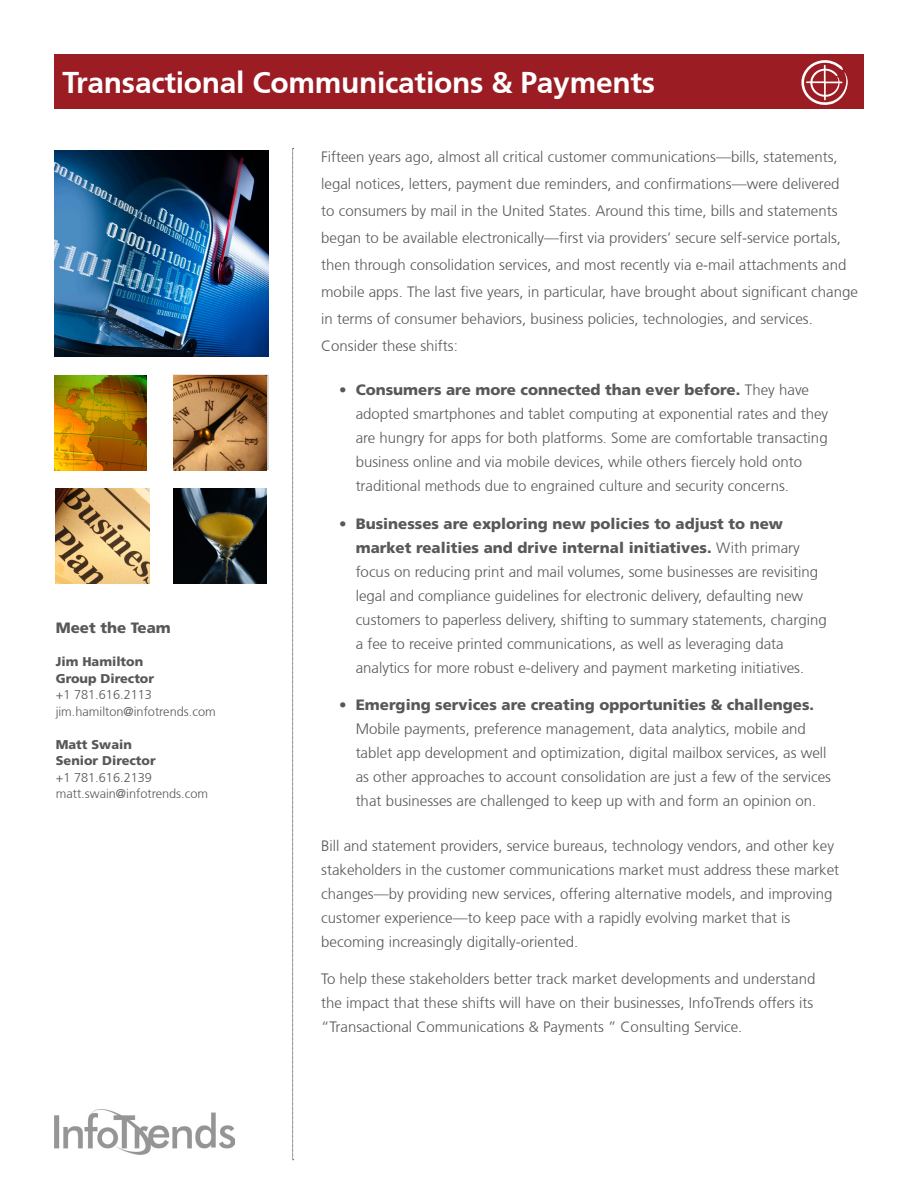
<style>
.page{position:relative;width:918px;height:1188px;background:#fff}
.page>*{position:absolute;margin:0;border:0;box-sizing:border-box;transform-origin:0 0}
.t1{font:700 30px "Articulate";letter-spacing:-.01em;color:#fff}
.t2{font:300 15px/24px "Articulate";color:#57585a}
.t3{font:800 15px "Articulate";color:#57585a}
.t4{font:300 12.75px "Articulate";color:#57585a}
.t5{font:800 12.75px/16.5px "Articulate";color:#57585a}
.s1{font-weight:800}
</style>
<div class="page">
<img style="left:54px;top:151px;width:215px;height:206px">
<svg style="left:292px;top:148px;width:2px;height:1012px"></svg>
<div style="left:54px;top:54px;width:810px;height:55px;background:#9c1c23"></div>
<svg style="left:801px;top:60px;width:47px;height:45px"></svg>
<img style="left:806px;top:64px;width:38px;height:37px">
<div style="left:173px;top:375px;width:96px;height:95px;border:1px solid #bcbdc0"></div>
<img style="left:173px;top:375px;width:93px;height:95px">
<img style="left:55px;top:488px;width:95px;height:95px">
<img style="left:173px;top:488px;width:93px;height:95px">
<img style="left:54px;top:375px;width:93px;height:96px">
<img style="left:54px;top:1109px;width:181px;height:46px">
<p class="t1" style="left:63px;top:65px;width:594px">Transactional Communications &amp; Payments</p>
<p class="t3" style="left:56px;top:619px;width:117px">Meet the Team</p>
<p class="t5" style="left:56px;top:653px;width:100px">Jim Hamilton<br>Group Director</p>
<p class="t4" style="left:56px;top:688px;width:98px">+1 781.616.2113</p>
<p class="t4" style="left:56px;top:704px;width:161px">jim.hamilton@infotrends.com</p>
<p class="t5" style="left:56px;top:736px;width:102px">Matt Swain<br>Senior Director</p>
<p class="t4" style="left:56px;top:770px;width:98px">+1 781.616.2139</p>
<p class="t4" style="left:56px;top:787px;width:154px">matt.swain@infotrends.com</p>
<p class="t2" style="left:321px;top:143px;width:538px;line-height:27px">Fifteen years ago, almost all critical customer communications—bills, statements, legal notices, letters, payment due reminders, and confirmations—were delivered<br>to consumers by mail in the United States. Around this time, bills and statements began to be available electronically—first via providers’ secure self-service portals, then through consolidation services, and most recently via e-mail attachments and mobile apps. The last five years, in particular, have brought about significant change in terms of consumer behaviors, business policies, technologies, and services.<br>Consider these shifts:</p>
<p class="t2" style="left:356px;top:378px;width:474px;text-indent:-16px">• <span class="s1">Consumers are more connected than ever before.</span> They have adopted smartphones and tablet computing at exponential rates and they are hungry for apps for both platforms. Some are comfortable transacting business online and via mobile devices, while others fiercely hold onto traditional methods due to engrained culture and security concerns.</p>
<p class="t2" style="left:356px;top:512px;width:473px;text-indent:-16px">• <span class="s1">Businesses are exploring new policies to adjust to new market realities and drive internal initiatives.</span> With primary focus on reducing print and mail volumes, some businesses are revisiting legal and compliance guidelines for electronic delivery, defaulting new customers to paperless delivery, shifting to summary statements, charging a fee to receive printed communications, as well as leveraging data analytics for more robust e-delivery and payment marketing initiatives.</p>
<p class="t2" style="left:356px;top:693px;width:477px;text-indent:-16px">• <span class="s1">Emerging services are creating opportunities &amp; challenges.<br></span>Mobile payments, preference management, data analytics, mobile and tablet app development and optimization, digital mailbox services, as well as other approaches to account consolidation are just a few of the services that businesses are challenged to keep up with and form an opinion on.</p>
<p class="t2" style="left:321px;top:833px;width:520px">Bill and statement providers, service bureaus, technology vendors, and other key stakeholders in the customer communications market must address these market changes—by providing new services, offering alternative models, and improving customer experience—to keep pace with a rapidly evolving market that is becoming increasingly digitally-oriented.</p>
<p class="t2" style="left:321px;top:967px;width:496px">To help these stakeholders better track market developments and understand the impact that these shifts will have on their businesses, InfoTrends offers its “Transactional Communications &amp; Payments ” Consulting Service.</p>
</div>
